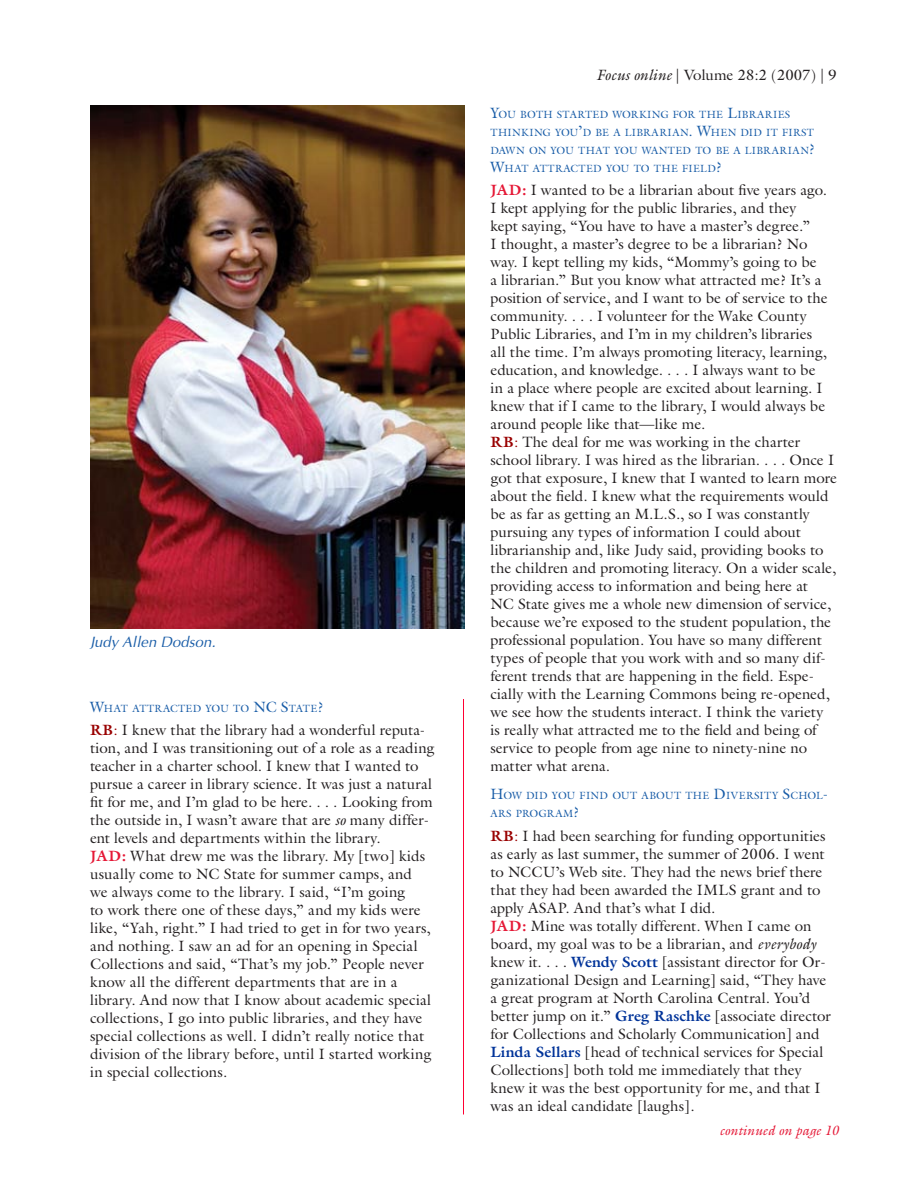
<style>
.page{position:relative;width:918px;height:1188px;background:#fff}
.page>*{position:absolute;margin:0;border:0;box-sizing:border-box;transform-origin:0 0}
.interviewee{font:15px/18px "Galliard";letter-spacing:.005em;color:#231f20}
.intervieweelast_para{font:15px/18px "Galliard";letter-spacing:.005em;color:#231f20}
.t1{font:italic 15px "Optima";color:#185ca7}
.continued_to{font:italic 13.5px "Galliard";color:#e51836}
.interviewer{font:10.5px/18px "Galliard";letter-spacing:.035em;color:#185ca7}
.s1{font-size:15px}
.s2{font-weight:700;color:#900}
.s3{color:#900}
.s4{font-style:italic}
.s5{font-weight:700;color:#e51836}
.s6{font-weight:700;color:#039}
</style>
<div class="page">
<img style="left:90px;top:105px;width:374px;height:523px">
<hr style="left:463px;top:699px;width:1px;height:415px;background:#f03">
<p class="t1" style="left:90px;top:633px;width:127px">Judy Allen Dodson.</p>
<p class="interviewer" style="left:90px;top:700px;width:235px"><span class="s1">W</span>HAT ATTRACTED YOU TO <span class="s1">NC S</span>TATE<span class="s1">?</span></p>
<p class="interviewee" style="left:90px;top:721px;width:346px"><span class="s2">RB</span><span class="s3">:</span> I knew that the library had a wonderful reputa&shy;tion, and I was transitioning out of a role as a reading teacher in a charter school. I knew that I wanted to pursue a career in library science. It was just a natural fit for me, and I’m glad to be here. . . . Looking from the outside in, I wasn’t aware that are <span class="s4">so</span> many differ&shy;ent levels and departments within the library.</p>
<p class="intervieweelast_para" style="left:90px;top:847px;width:343px"><span class="s5">JAD:</span> What drew me was the library. My [two] kids usually come to NC State for summer camps, and we always come to the library. I said, “I’m going<br>to work there one of these days,” and my kids were like, “Yah, right.” I had tried to get in for two years, and nothing. I saw an ad for an opening in Special Collections and said, “That’s my job.” People never know all the different departments that are in a library. And now that I know about academic special collections, I go into public libraries, and they have special collections as well. I didn’t really notice that division of the library before, until I started working in special collections.</p>
<p class="intervieweelast_para" style="left:596px;top:65px;width:242px"><span class="s4">Focus online</span> | Volume 28:2 (2007) | 9</p>
<p class="interviewer" style="left:490px;top:105px;width:326px"><span class="s1">Y</span>OU BOTH STARTED WORKING FOR THE <span class="s1">L</span>IBRARIES THINKING YOU<span class="s1">’</span>D BE A LIBRARIAN<span class="s1">. W</span>HEN DID IT FIRST DAWN ON YOU THAT YOU WANTED TO BE A LIBRARIAN<span class="s1">?<br>W</span>HAT ATTRACTED YOU TO THE FIELD<span class="s1">?</span></p>
<p class="interviewee" style="left:490px;top:180px;width:339px"><span class="s5">JAD:</span> I wanted to be a librarian about five years ago.<br>I kept applying for the public libraries, and they kept saying, “You have to have a master’s degree.”<br>I thought, a master’s degree to be a librarian? No way. I kept telling my kids, “Mommy’s going to be<br>a librarian.” But you know what attracted me? It’s a position of service, and I want to be of service to the community. . . . I volunteer for the Wake County Public Libraries, and I’m in my children’s libraries all the time. I’m always promoting literacy, learning, education, and knowledge. . . . I always want to be in a place where people are excited about learning. I knew that if I came to the library, I would always be around people like that—like me.</p>
<p class="intervieweelast_para" style="left:490px;top:432px;width:348px"><span class="s2">RB</span><span class="s3">:</span> The deal for me was working in the charter school library. I was hired as the librarian. . . . Once I got that exposure, I knew that I wanted to learn more about the field. I knew what the requirements would be as far as getting an M.L.S., so I was constantly pursuing any types of information I could about librarianship and, like Judy said, providing books to the children and promoting literacy. On a wider scale, providing access to information and being here at<br>NC State gives me a whole new dimension of service, because we’re exposed to the student population, the professional population. You have so many different types of people that you work with and so many dif&shy;ferent trends that are happening in the field. Espe&shy;cially with the Learning Commons being re-opened, we see how the students interact. I think the variety is really what attracted me to the field and being of service to people from age nine to ninety-nine no matter what arena.</p>
<p class="interviewer" style="left:490px;top:786px;width:339px"><span class="s1">H</span>OW DID YOU FIND OUT AB OUT THE <span class="s1">D</span>IVERSITY <span class="s1">S</span>CHOL<span class="s1">-<br></span>ARS PROGRAM <span class="s1">?</span></p>
<p class="interviewee" style="left:490px;top:827px;width:337px"><span class="s2">RB</span><span class="s3">:</span> I had been searching for funding opportunities as early as last summer, the summer of 2006. I went to NCCU’s Web site. They had the news brief there that they had been awarded the IMLS</p>
<p class="interviewee" style="left:741px;top:881px;width:81px">grant and to</p>
<p class="interviewee" style="left:490px;top:899px;width:226px">apply ASAP. And that’s what I did.</p>
<p class="interviewee" style="left:490px;top:917px;width:342px"><span class="s5">JAD:</span> Mine was totally different. When I came on board, my goal was to be a librarian, and <span class="s4">everybody </span>knew it. . . . <span class="s6">Wendy Scott</span> [assistant director for Or&shy;ganizational Design and Learning] said, “They have a great program at North Carolina Central. You’d better jump on it.” <span class="s6">Greg Raschke</span> [associate director for Collections and Scholarly Communication] and <span class="s6">Linda Sellars</span> [head of technical services for Special Collections] both told me immediately that they knew it was the best opportunity for me, and that I was an ideal candidate [laughs].</p>
<p class="continued_to" style="left:719px;top:1122px;width:121px">continued on page 10</p>
</div>
